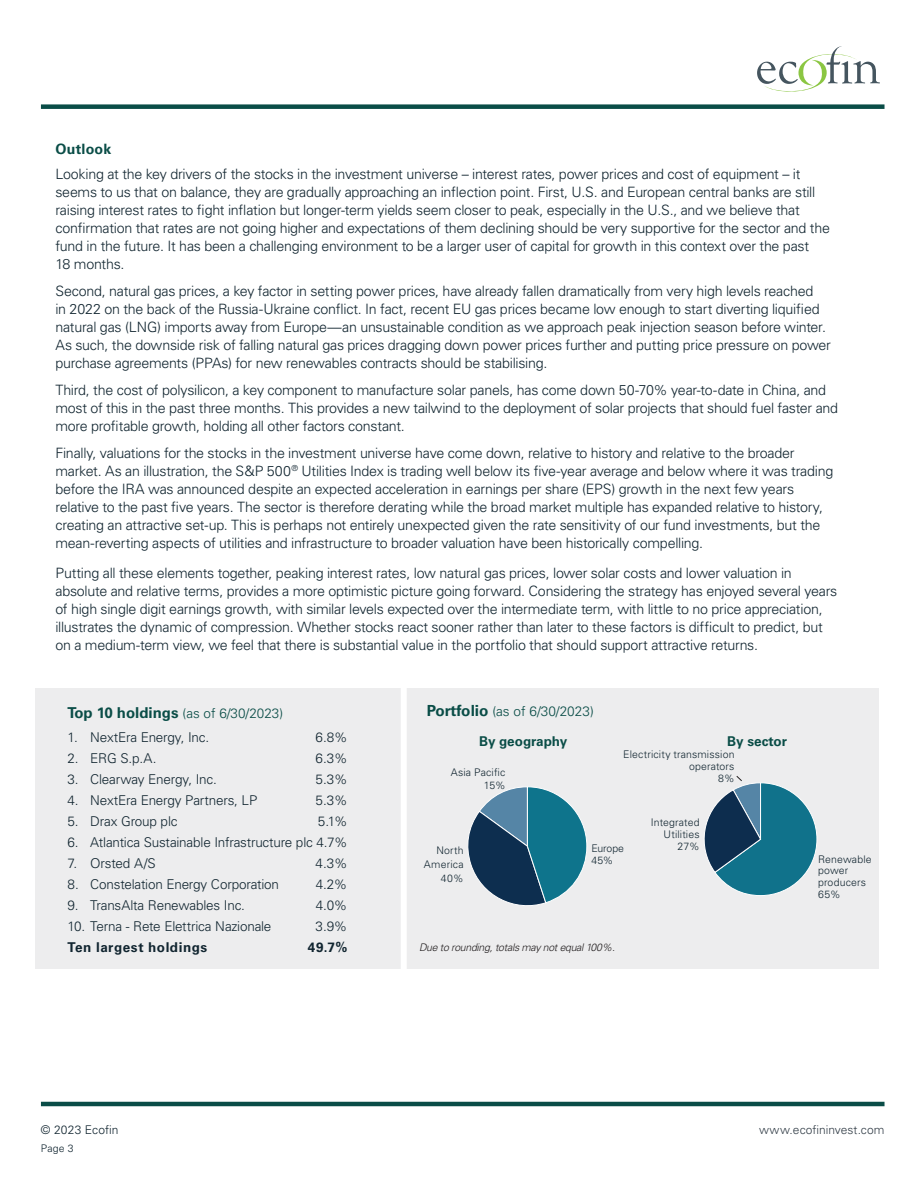
<style>
.page{position:relative;width:918px;height:1188px;background:#fff}
.page>*{position:absolute;margin:0;border:0;box-sizing:border-box;transform-origin:0 0}
.t1{font:700 15px "Univers LT Std";color:#0a4d47}
.t2{font:300 14.25px/18px "Univers LT Std";letter-spacing:-.02em;color:#112530}
.t3{font:700 14.25px "Univers LT Std";letter-spacing:.015em;color:#0a4d47}
.t4{font:300 13.65px "Univers LT Std";color:#0a4d47}
.t5{font:300 13.5px "Univers LT Std";letter-spacing:-.015em;color:#112530}
.t6{font:700 13.5px "Univers LT Std";letter-spacing:.035em;color:#112530}
.t7{font:700 13.5px "Univers LT Std";color:#0a4d47}
.t8{font:300 13.5px "Univers LT Std";color:#0a4d47}
.t9{font:300 12px "Univers LT Std";letter-spacing:.005em;color:#323d47}
.t10{font:300 12px "Univers LT Std";letter-spacing:.005em;color:#112530}
.t11{font:300 10.5px/12px "Univers LT Std";letter-spacing:.015em;color:#112530;text-align:right}
.t12{font:italic 300 10.5px "Univers LT Std";letter-spacing:-.03em;color:#231f20}
.t13{font:300 10.5px/12.3px "Univers LT Std";letter-spacing:-.005em;color:#112530}
.s1{font-weight:700;font-size:15.3px}
</style>
<div class="page">
<hr style="left:41px;top:1102px;width:844px;height:4px;background:#0a4d47">
<div style="left:41px;top:104px;width:844px;height:5px;background:#0a4d47"></div>
<svg style="left:757px;top:46px;width:123px;height:46px"></svg>
<div style="left:35px;top:688px;width:844px;height:281px;background:#ededee"></div>
<div style="left:401px;top:676px;width:6px;height:303px;background:#fff"></div>
<svg style="left:468px;top:787px;width:119px;height:119px"></svg>
<svg style="left:704px;top:776px;width:113px;height:120px"></svg>
<p class="t3" style="left:55px;top:141px;width:57px">Outlook</p>
<p class="t2" style="left:55px;top:165px;width:776px">Looking at the key drivers of the stocks in the investment universe – interest rates, power prices and cost of equipment – it seems to us that on balance, they are gradually approaching an inflection point. First, U.S. and European central banks are still raising interest rates to fight inflation but longer-term yields seem closer to peak, especially in the U.S., and we believe that confirmation that rates are not going higher and expectations of them declining should be very supportive for the sector and the fund in the future. It has been a challenging environment to be a larger user of capital for growth in this context over the past<br>18 months.</p>
<p class="t2" style="left:55px;top:282px;width:777px">Second, natural gas prices, a key factor in setting power prices, have already fallen dramatically from very high levels reached<br>in 2022 on the back of the Russia-Ukraine conflict. In fact, recent EU gas prices became low enough to start diverting liquified natural gas (LNG) imports away from Europe—an unsustainable condition as we approach peak injection season before winter.<br>As such, the downside risk of falling natural gas prices dragging down power prices further and putting price pressure on power purchase agreements (PPAs) for new renewables contracts should be stabilising.</p>
<p class="t2" style="left:55px;top:381px;width:784px">Third, the cost of polysilicon, a key component to manufacture solar panels, has come down 50-70% year-to-date in China, and most of this in the past three months. This provides a new tailwind to the deployment of solar projects that should fuel faster and more profitable growth, holding all other factors constant.</p>
<p class="t2" style="left:55px;top:444px;width:779px">Finally, valuations for the stocks in the investment universe have come down, relative to history and relative to the broader market. As an illustration, the S&amp;P 500<sup>®</sup> Utilities Index is trading well below its five-year average and below where it was trading before the IRA was announced despite an expected acceleration in earnings per share (EPS) growth in the next few years relative to the past five years. The sector is therefore derating while the broad market multiple has expanded relative to history, creating an attractive set-up. This is perhaps not entirely unexpected given the rate sensitivity of our fund investments, but the mean-reverting aspects of utilities and infrastructure to broader valuation have been historically compelling.</p>
<p class="t2" style="left:55px;top:564px;width:783px">Putting all these elements together, peaking interest rates, low natural gas prices, lower solar costs and lower valuation in absolute and relative terms, provides a more optimistic picture going forward. Considering the strategy has enjoyed several years of high single digit earnings growth, with similar levels expected over the intermediate term, with little to no price appreciation, illustrates the dynamic of compression. Whether stocks react sooner rather than later to these factors is difficult to predict, but on a medium-term view, we feel that there is substantial value in the portfolio that should support attractive returns.</p>
<p class="t1" style="left:68px;top:704px;width:113px">Top 10 holdings</p>
<p class="t4" style="left:427px;top:703px;width:168px"><span class="s1">Portfolio</span> (as of 6/30/2023)</p>
<p class="t8" style="left:183px;top:705px;width:102px">(as of 6/30/2023)</p>
<p class="t5" style="left:68px;top:729px;width:143px">1. NextEra Energy, Inc.</p>
<p class="t5" style="left:316px;top:729px;width:33px">6.8%</p>
<p class="t5" style="left:67px;top:750px;width:91px">2. ERG S.p.A.</p>
<p class="t5" style="left:316px;top:750px;width:33px">6.3%</p>
<p class="t5" style="left:67px;top:771px;width:151px">3. Clearway Energy, Inc.</p>
<p class="t5" style="left:316px;top:771px;width:33px">5.3%</p>
<p class="t5" style="left:67px;top:792px;width:191px">4. NextEra Energy Partners, LP</p>
<p class="t5" style="left:316px;top:792px;width:33px">5.3%</p>
<p class="t5" style="left:67px;top:813px;width:112px">5. Drax Group plc</p>
<p class="t5" style="left:318px;top:813px;width:31px">5.1%</p>
<p class="t5" style="left:67px;top:834px;width:282px">6. Atlantica Sustainable Infrastructure plc 4.7%</p>
<p class="t5" style="left:67px;top:855px;width:90px">7. Orsted A/S</p>
<p class="t5" style="left:316px;top:855px;width:33px">4.3%</p>
<p class="t5" style="left:67px;top:876px;width:213px">8. Constelation Energy Corporation</p>
<p class="t5" style="left:316px;top:876px;width:33px">4.2%</p>
<p class="t5" style="left:67px;top:897px;width:179px">9. TransAlta Renewables Inc.</p>
<p class="t5" style="left:316px;top:897px;width:33px">4.0%</p>
<p class="t5" style="left:67px;top:918px;width:206px">10. Terna - Rete Elettrica Nazionale</p>
<p class="t5" style="left:316px;top:918px;width:33px">3.9%</p>
<p class="t6" style="left:67px;top:939px;width:141px">Ten largest holdings</p>
<p class="t6" style="left:308px;top:939px;width:41px">49.7%</p>
<p class="t7" style="left:479px;top:734px;width:90px">By geography</p>
<p class="t7" style="left:727px;top:734px;width:61px">By sector</p>
<p class="t11" style="left:623px;top:748px;width:113px">Electricity transmission operators<br>8%</p>
<p class="t11" style="left:651px;top:816px;width:50px">Integrated<br>Utilities<br>27%</p>
<p class="t11" style="left:451px;top:767px;width:56px">Asia Pacific<br>15%</p>
<p class="t13" style="left:591px;top:842px;width:34px">Europe<br>45%</p>
<p class="t11" style="left:424px;top:843px;width:41px;line-height:14px">North<br>America<br>40%</p>
<p class="t12" style="left:419px;top:941px;width:197px">Due to rounding, totals may not equal 100%.</p>
<p class="t11" style="left:818px;top:853px;width:55px;text-align:left">Renewable power producers<br>65%</p>
<p class="t10" style="left:41px;top:1123px;width:79px">© 2023 Ecofin</p>
<p class="t9" style="left:759px;top:1123px;width:127px">www.ecofininvest.com</p>
<p class="t11" style="left:41px;top:1142px;width:34px">Page 3</p>
</div>
